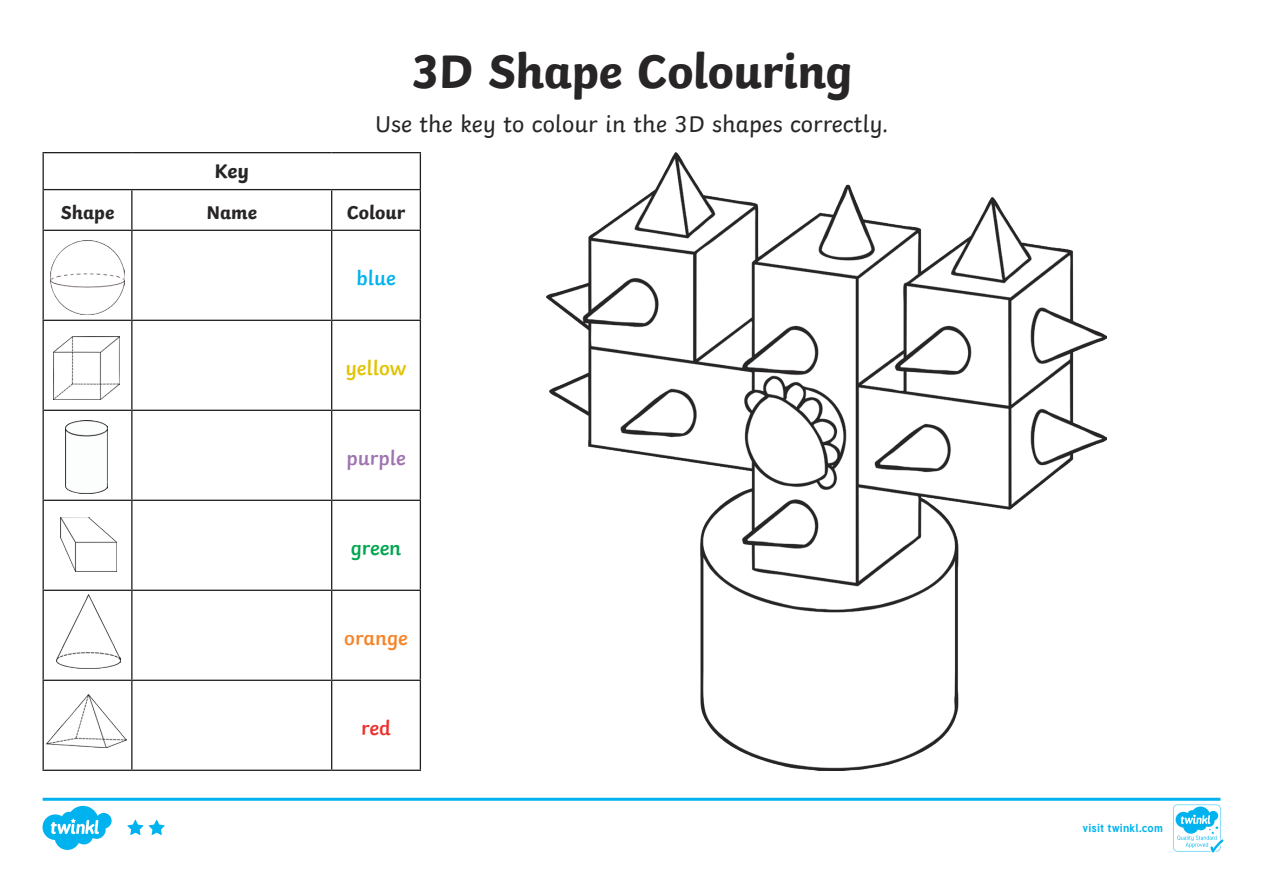
<style>
.page{position:relative;width:1263px;height:893px;background:#fff}
.page>*{position:absolute;margin:0;border:0;box-sizing:border-box;transform-origin:0 0}
.Heading_1{font:700 49.5px "Twinkl";letter-spacing:-.01em;color:#282526}
.KS1_Body_Copy{font:24px "Twinkl";color:#282526}
.KS1_Body_Copy-2{font:600 20.85px "Twinkl";color:#e0c403}
.KS1_Body_Copy-3{font:600 20.85px "Twinkl";color:#9f73b1}
.KS1_Body_Copy-4{font:600 20.85px "Twinkl";color:#f5852a}
.KS1_Body_Copy-5{font:600 20.85px "Twinkl";color:#00a54f}
.KS1_Body_Copy-6{font:600 20.85px "Twinkl";color:#00b3ef}
.Heading_3{font:700 20.85px "Twinkl";color:#282526}
.KS1_Body_Copy-7{font:600 20.85px "Twinkl";color:#ee302d}
.Heading_3-2{font:700 19.5px "Twinkl";color:#282526}
.t1{font:700 11.4px "Tuffy";letter-spacing:.015em;color:#00b3ef}
</style>
<div class="page">
<img style="left:546px;top:153px;width:560px;height:618px">
<hr style="left:43px;top:152px;width:89px;height:1px;background:#231f20">
<hr style="left:43px;top:153px;width:1px;height:36px;background:#231f20">
<hr style="left:132px;top:152px;width:200px;height:1px;background:#231f20">
<hr style="left:332px;top:152px;width:89px;height:1px;background:#231f20">
<hr style="left:420px;top:153px;width:1px;height:36px;background:#231f20">
<hr style="left:43px;top:189px;width:89px;height:1px;background:#231f20">
<hr style="left:43px;top:190px;width:1px;height:40px;background:#231f20">
<hr style="left:132px;top:189px;width:200px;height:1px;background:#231f20">
<hr style="left:131px;top:190px;width:1px;height:40px;background:#231f20">
<hr style="left:332px;top:189px;width:89px;height:1px;background:#231f20">
<hr style="left:331px;top:190px;width:1px;height:40px;background:#231f20">
<hr style="left:420px;top:190px;width:1px;height:40px;background:#231f20">
<hr style="left:43px;top:230px;width:89px;height:1px;background:#231f20">
<hr style="left:43px;top:231px;width:1px;height:89px;background:#231f20">
<hr style="left:132px;top:230px;width:200px;height:1px;background:#231f20">
<hr style="left:131px;top:231px;width:1px;height:89px;background:#231f20">
<hr style="left:332px;top:230px;width:89px;height:1px;background:#231f20">
<hr style="left:331px;top:231px;width:1px;height:89px;background:#231f20">
<hr style="left:420px;top:231px;width:1px;height:89px;background:#231f20">
<hr style="left:43px;top:320px;width:89px;height:1px;background:#231f20">
<hr style="left:43px;top:321px;width:1px;height:89px;background:#231f20">
<hr style="left:132px;top:320px;width:200px;height:1px;background:#231f20">
<hr style="left:131px;top:321px;width:1px;height:89px;background:#231f20">
<hr style="left:332px;top:320px;width:89px;height:1px;background:#231f20">
<hr style="left:331px;top:321px;width:1px;height:89px;background:#231f20">
<hr style="left:420px;top:321px;width:1px;height:89px;background:#231f20">
<hr style="left:43px;top:410px;width:89px;height:1px;background:#231f20">
<hr style="left:43px;top:411px;width:1px;height:89px;background:#231f20">
<hr style="left:132px;top:410px;width:200px;height:1px;background:#231f20">
<hr style="left:131px;top:411px;width:1px;height:89px;background:#231f20">
<hr style="left:332px;top:410px;width:89px;height:1px;background:#231f20">
<hr style="left:331px;top:411px;width:1px;height:89px;background:#231f20">
<hr style="left:420px;top:411px;width:1px;height:89px;background:#231f20">
<hr style="left:43px;top:500px;width:89px;height:1px;background:#231f20">
<hr style="left:43px;top:501px;width:1px;height:89px;background:#231f20">
<hr style="left:132px;top:500px;width:200px;height:1px;background:#231f20">
<hr style="left:131px;top:501px;width:1px;height:89px;background:#231f20">
<hr style="left:332px;top:500px;width:89px;height:1px;background:#231f20">
<hr style="left:331px;top:501px;width:1px;height:89px;background:#231f20">
<hr style="left:420px;top:501px;width:1px;height:89px;background:#231f20">
<hr style="left:43px;top:590px;width:89px;height:1px;background:#231f20">
<hr style="left:43px;top:591px;width:1px;height:89px;background:#231f20">
<hr style="left:132px;top:590px;width:200px;height:1px;background:#231f20">
<hr style="left:131px;top:591px;width:1px;height:89px;background:#231f20">
<hr style="left:332px;top:590px;width:89px;height:1px;background:#231f20">
<hr style="left:331px;top:591px;width:1px;height:89px;background:#231f20">
<hr style="left:420px;top:591px;width:1px;height:89px;background:#231f20">
<hr style="left:43px;top:680px;width:89px;height:1px;background:#231f20">
<hr style="left:43px;top:681px;width:1px;height:89px;background:#231f20">
<hr style="left:132px;top:680px;width:200px;height:1px;background:#231f20">
<hr style="left:131px;top:681px;width:1px;height:89px;background:#231f20">
<hr style="left:332px;top:680px;width:89px;height:1px;background:#231f20">
<hr style="left:331px;top:681px;width:1px;height:89px;background:#231f20">
<hr style="left:420px;top:681px;width:1px;height:89px;background:#231f20">
<hr style="left:43px;top:770px;width:89px;height:1px;background:#231f20">
<hr style="left:132px;top:770px;width:200px;height:1px;background:#231f20">
<hr style="left:332px;top:770px;width:89px;height:1px;background:#231f20">
<img style="left:50px;top:240px;width:75px;height:75px">
<img style="left:54px;top:336px;width:66px;height:63px">
<img style="left:46px;top:694px;width:81px;height:53px">
<img style="left:56px;top:594px;width:65px;height:74px">
<img style="left:65px;top:421px;width:43px;height:72px">
<img style="left:61px;top:517px;width:55px;height:55px">
<svg style="left:43px;top:798px;width:1180px;height:54px"></svg>
<p class="Heading_3" style="left:215px;top:153px;width:36px">Key</p>
<p class="Heading_1" style="left:411px;top:31px;width:443px">3D Shape Colouring</p>
<p class="KS1_Body_Copy" style="left:375px;top:106px;width:515px">Use the key to colour in the 3D shapes correctly.</p>
<p class="Heading_3-2" style="left:61px;top:197px;width:55px">Shape</p>
<p class="Heading_3-2" style="left:206px;top:197px;width:52px">Name</p>
<p class="Heading_3-2" style="left:347px;top:197px;width:60px">Colour</p>
<p class="KS1_Body_Copy-6" style="left:356px;top:262px;width:41px">blue</p>
<p class="KS1_Body_Copy-2" style="left:345px;top:352px;width:63px">yellow</p>
<p class="KS1_Body_Copy-3" style="left:346px;top:442px;width:61px">purple</p>
<p class="KS1_Body_Copy-5" style="left:351px;top:532px;width:52px">green</p>
<p class="KS1_Body_Copy-4" style="left:344px;top:622px;width:65px">orange</p>
<p class="KS1_Body_Copy-7" style="left:361px;top:712px;width:31px">red</p>
<p class="t1" style="left:1082px;top:819px;width:82px">visit twinkl.com</p>
</div>
